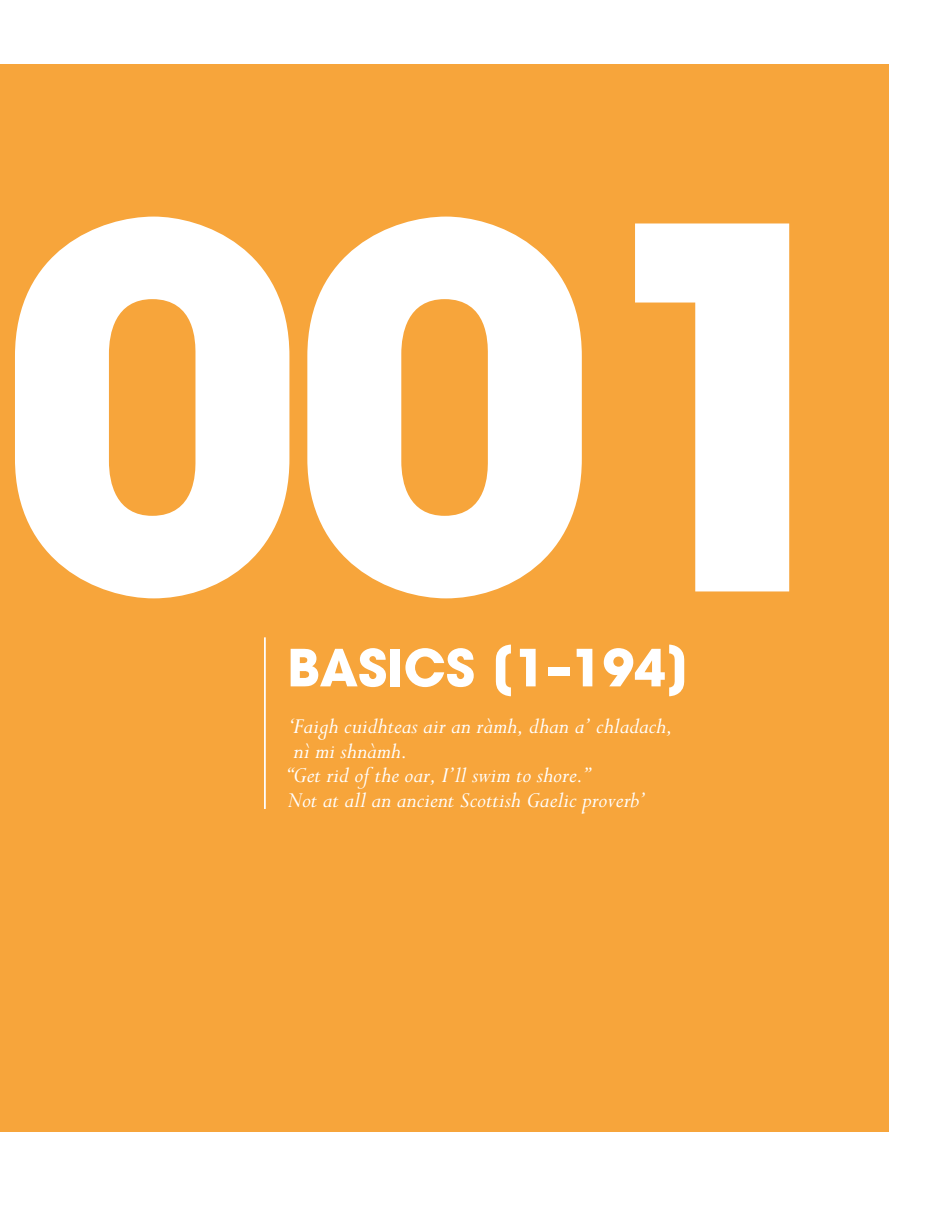
<style>
.page{position:relative;width:938px;height:1221px;background:#fff}
.page>*{position:absolute;margin:0;border:0;box-sizing:border-box;transform-origin:0 0}
.t1{font:700 497px "Avant Garde";color:#fff}
.t2{font:700 50.75px "Avant Garde";color:#fff}
.t3{font:italic 24.5px/24.5px "Perpetua";color:#fff}
</style>
<div class="page">
<div style="left:0;top:64px;width:888px;height:1067px;background:#f7a53b"></div>
<hr style="left:264px;top:637px;width:2px;height:172px;background:#fff">
<h1 class="t1" style="left:-1px;top:86px;width:893px">001</h1>
<p class="t2" style="left:287px;top:634px;width:404px">BASICS [1–194]</p>
<p class="t3" style="left:287px;top:714px;width:387px">‘Faigh cuidhteas air an ràmh, dhan a’ chladach, nì mi shnàmh.<br>“Get rid of the oar, I’ll swim to shore.”<br>Not at all an ancient Scottish Gaelic proverb’</p>
</div>
